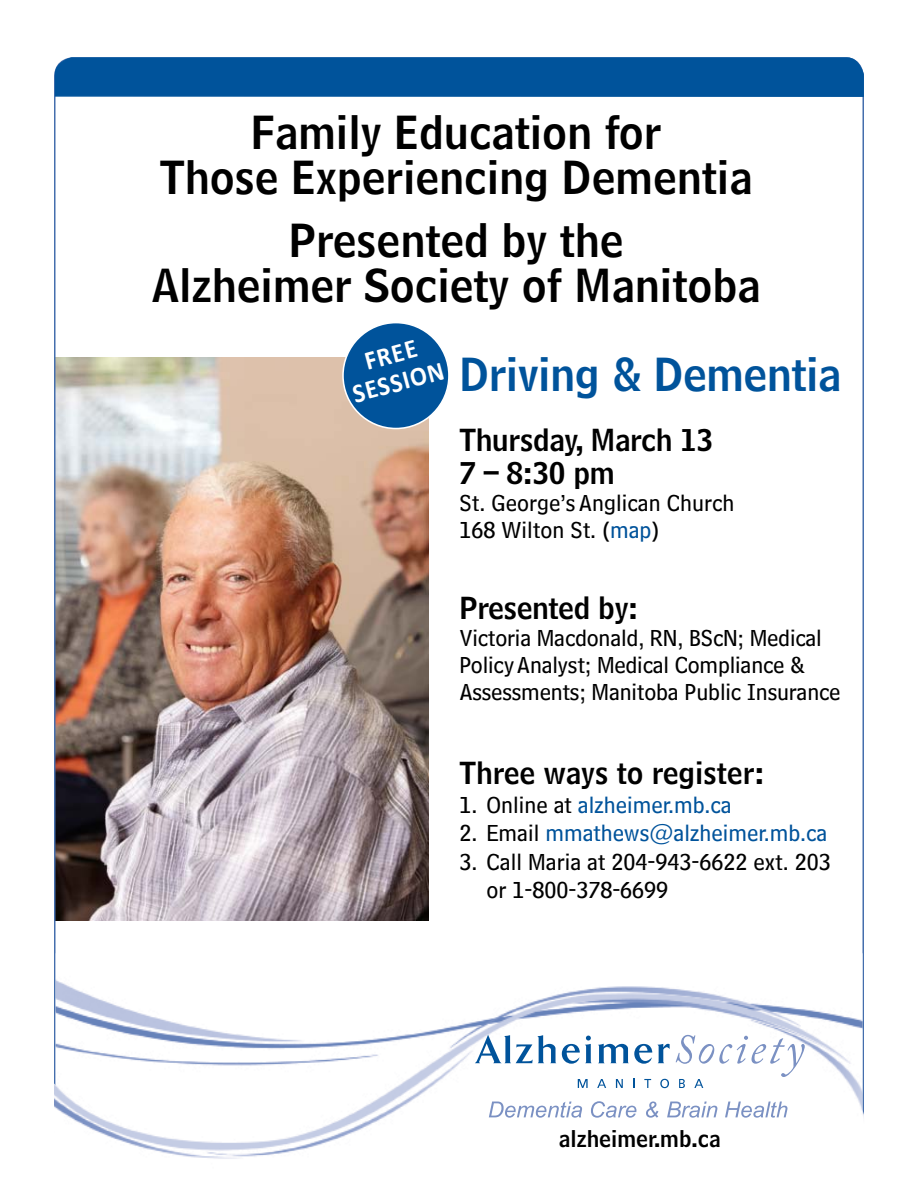
<style>
.page{position:relative;width:918px;height:1188px;background:#fff}
.page>*{position:absolute;margin:0;border:0;box-sizing:border-box;transform-origin:0 0}
.t1{font:45px/45px "Bell Centennial Std Name Num";color:#000;text-align:center}
.t2{font:45px "Bell Centennial Std Name Num";letter-spacing:-.01em;color:#00539b}
.t3{font:30px/33px "Bell Centennial Std Name Num";letter-spacing:-.01em;color:#000}
.t4{font:700 27px/28.5px "Calibri";color:#fff;text-align:center;scale:.93 1}
.t5{font:24px/27px "Bell Centennial Std Sub Capt";letter-spacing:-.01em;color:#000}
.t6{font:24px "Bell Centennial Std Sub Capt";color:#00539b}
.t7{font:22.5px "Bell Centennial Std Name Num";color:#000}
.s1{color:#00539b}
.s2{color:#000}
</style>
<div class="page">
<img style="left:57px;top:357px;width:372px;height:564px">
<img style="left:54px;top:953px;width:810px;height:206px">
<svg style="left:475px;top:1035px;width:81px;height:28px"></svg>
<svg style="left:562px;top:1036px;width:30px;height:28px"></svg>
<svg style="left:598px;top:1044px;width:72px;height:20px"></svg>
<svg style="left:578px;top:1079px;width:10px;height:9px"></svg>
<svg style="left:597px;top:1079px;width:9px;height:9px"></svg>
<svg style="left:616px;top:1079px;width:7px;height:9px"></svg>
<svg style="left:633px;top:1079px;width:2px;height:9px"></svg>
<svg style="left:644px;top:1079px;width:7px;height:9px"></svg>
<svg style="left:660px;top:1079px;width:9px;height:9px"></svg>
<svg style="left:676px;top:1035px;width:129px;height:53px"></svg>
<svg style="left:489px;top:1102px;width:93px;height:16px"></svg>
<svg style="left:591px;top:1101px;width:45px;height:17px"></svg>
<svg style="left:667px;top:1102px;width:50px;height:16px"></svg>
<svg style="left:725px;top:1102px;width:62px;height:16px"></svg>
<svg style="left:646px;top:1101px;width:12px;height:17px"></svg>
<div style="left:343px;top:323px;width:106px;height:106px;background:#00539b;border-radius:50%"></div>
<div style="left:342px;top:322px;width:108px;height:107px;border:2px solid #fff;border-radius:50%"></div>
<svg style="left:54px;top:57px;width:810px;height:41px;background:#09599e"></svg>
<h1 class="t1" style="left:160px;top:110px;width:594px">Family Education for<br>Those Experiencing Dementia</h1>
<h1 class="t1" style="left:152px;top:218px;width:610px">Presented by the<br>Alzheimer Society of Manitoba</h1>
<p class="t4" style="left:342px;top:353px;width:102px;rotate:-15deg">free session</p>
<h1 class="t2" style="left:459px;top:346px;width:383px">Driving &amp; Dementia</h1>
<p class="t3" style="left:459px;top:424px;width:255px">Thursday, March 13<br>7 – 8:30 pm</p>
<p class="t5" style="left:459px;top:490px;width:277px">St. George’s Anglican Church<br>168 Wilton St. (<span class="s1">map</span>)</p>
<p class="t3" style="left:459px;top:592px;width:180px">Presented by:</p>
<p class="t5" style="left:459px;top:625px;width:383px">Victoria Macdonald, RN, BScN; Medical<br>Policy Analyst; Medical Compliance &amp;<br>Assessments; Manitoba Public Insurance</p>
<p class="t3" style="left:459px;top:757px;width:307px">Three ways to register:</p>
<p class="t6" style="left:459px;top:790px;width:274px"><span class="s2">1. Online at</span> alzheimer.mb.ca</p>
<p class="t6" style="left:459px;top:819px;width:370px"><span class="s2">2. Email</span> mmathews@alzheimer.mb.ca</p>
<p class="t5" style="left:486px;top:847px;width:346px;line-height:28.5px;text-indent:-27px">3. Call Maria at 204-943-6622 ext. 203 or 1-800-378-6699</p>
<p class="t7" style="left:559px;top:1125px;width:163px">alzheimer.mb.ca</p>
</div>
